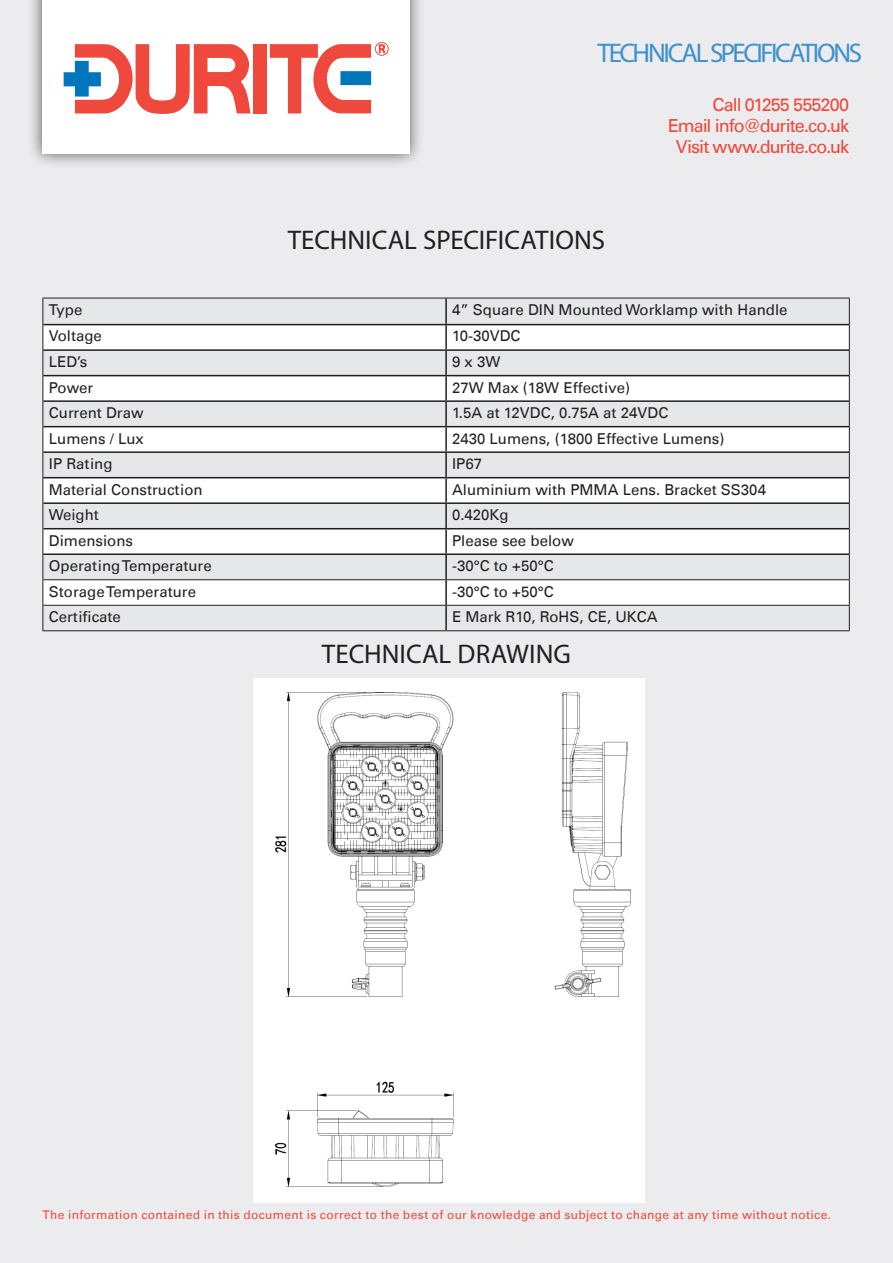
<style>
.page{position:relative;width:893px;height:1263px;background:#ececee}
.page>*{position:absolute;margin:0;border:0;box-sizing:border-box;transform-origin:0 0}
.t1{font:27px "Myriad Pro";color:#231f20}
.t2{font:27px "Myriad Pro";letter-spacing:-.085em;color:#3e91cc}
.t3{font:18px "Univers Com 55 Roman";letter-spacing:-.05em;color:#ef483c}
.t4{font:15px "Univers Com 55 Roman";color:#231f20}
.t5{font:12px "Univers Com 55 Roman";letter-spacing:.03em;color:#ef483c}
</style>
<div class="page">
<div style="left:27px;top:0;width:398px;height:169px;background:#231f20;opacity:.75"></div>
<div style="left:42px;top:0;width:367px;height:154px;background:#fff"></div>
<div style="left:253px;top:44px;width:13px;height:69px;background:#ef483c"></div>
<svg style="left:270px;top:42px;width:118px;height:71px"></svg>
<svg style="left:64px;top:44px;width:187px;height:70px"></svg>
<svg style="left:44px;top:325px;width:805px;height:50px"></svg>
<svg style="left:44px;top:376px;width:805px;height:229px;fill:#fff"></svg>
<hr style="left:445px;top:298px;width:2px;height:26px;background:#231f20">
<hr style="left:43px;top:324px;width:403px;height:1px;background:#231f20">
<hr style="left:446px;top:324px;width:403px;height:1px;background:#231f20">
<hr style="left:445px;top:325px;width:2px;height:24px;background:#231f20">
<hr style="left:43px;top:349px;width:403px;height:2px;background:#231f20">
<hr style="left:446px;top:349px;width:403px;height:2px;background:#231f20">
<hr style="left:445px;top:351px;width:2px;height:24px;background:#231f20">
<hr style="left:43px;top:375px;width:403px;height:1px;background:#231f20">
<hr style="left:446px;top:375px;width:403px;height:1px;background:#231f20">
<hr style="left:445px;top:376px;width:2px;height:24px;background:#231f20">
<hr style="left:43px;top:400px;width:403px;height:2px;background:#231f20">
<hr style="left:446px;top:400px;width:403px;height:2px;background:#231f20">
<hr style="left:445px;top:402px;width:2px;height:24px;background:#231f20">
<hr style="left:43px;top:426px;width:403px;height:1px;background:#231f20">
<hr style="left:446px;top:426px;width:403px;height:1px;background:#231f20">
<hr style="left:445px;top:427px;width:2px;height:24px;background:#231f20">
<hr style="left:43px;top:451px;width:403px;height:2px;background:#231f20">
<hr style="left:446px;top:451px;width:403px;height:2px;background:#231f20">
<hr style="left:445px;top:453px;width:2px;height:24px;background:#231f20">
<hr style="left:43px;top:477px;width:403px;height:1px;background:#231f20">
<hr style="left:446px;top:477px;width:403px;height:1px;background:#231f20">
<hr style="left:445px;top:478px;width:2px;height:24px;background:#231f20">
<hr style="left:43px;top:502px;width:403px;height:2px;background:#231f20">
<hr style="left:446px;top:502px;width:403px;height:2px;background:#231f20">
<hr style="left:445px;top:504px;width:2px;height:24px;background:#231f20">
<hr style="left:43px;top:528px;width:403px;height:1px;background:#231f20">
<hr style="left:446px;top:528px;width:403px;height:1px;background:#231f20">
<hr style="left:445px;top:529px;width:2px;height:24px;background:#231f20">
<hr style="left:43px;top:553px;width:403px;height:2px;background:#231f20">
<hr style="left:446px;top:553px;width:403px;height:2px;background:#231f20">
<hr style="left:445px;top:555px;width:2px;height:24px;background:#231f20">
<hr style="left:445px;top:580px;width:2px;height:25px;background:#231f20">
<hr style="left:445px;top:606px;width:2px;height:24px;background:#231f20">
<hr style="left:43px;top:298px;width:403px;height:1px;background:#231f20">
<hr style="left:446px;top:298px;width:404px;height:1px;background:#231f20">
<hr style="left:43px;top:579px;width:403px;height:1px;background:#231f20">
<hr style="left:446px;top:579px;width:404px;height:1px;background:#231f20">
<hr style="left:43px;top:605px;width:403px;height:1px;background:#231f20">
<svg style="left:43px;top:298px;width:1px;height:332px"></svg>
<hr style="left:446px;top:605px;width:404px;height:1px;background:#231f20">
<svg style="left:849px;top:298px;width:1px;height:332px"></svg>
<hr style="left:43px;top:630px;width:403px;height:1px;background:#231f20">
<hr style="left:446px;top:630px;width:404px;height:1px;background:#231f20">
<img style="left:253px;top:679px;width:391px;height:523px">
<p class="t2" style="left:597px;top:37px;width:266px">TECHNICAL SPECIFICATIONS</p>
<p class="t1" style="left:288px;top:224px;width:319px">TECHNICAL SPECIFICATIONS</p>
<p class="t3" style="left:713px;top:94px;width:138px">Call 01255 555200</p>
<p class="t3" style="left:668px;top:115px;width:183px">Email info@durite.co.uk</p>
<p class="t3" style="left:676px;top:136px;width:175px">Visit www.durite.co.uk</p>
<p class="t4" style="left:49px;top:301px;width:35px">Type</p>
<p class="t4" style="left:452px;top:301px;width:337px">4” Square DIN Mounted Worklamp with Handle</p>
<p class="t4" style="left:49px;top:327px;width:55px">Voltage</p>
<p class="t4" style="left:452px;top:327px;width:70px">10-30VDC</p>
<p class="t4" style="left:49px;top:353px;width:40px">LED’s</p>
<p class="t4" style="left:452px;top:353px;width:50px">9 x 3W</p>
<p class="t4" style="left:49px;top:378px;width:46px">Power</p>
<p class="t4" style="left:452px;top:378px;width:179px">27W Max (18W Effective)</p>
<p class="t4" style="left:49px;top:404px;width:96px">Current Draw</p>
<p class="t4" style="left:452px;top:404px;width:218px">1.5A at 12VDC, 0.75A at 24VDC</p>
<p class="t4" style="left:49px;top:429px;width:97px">Lumens / Lux</p>
<p class="t4" style="left:452px;top:429px;width:274px">2430 Lumens, (1800 Effective Lumens)</p>
<p class="t4" style="left:49px;top:455px;width:65px">IP Rating</p>
<p class="t4" style="left:452px;top:455px;width:32px">IP67</p>
<p class="t4" style="left:49px;top:480px;width:155px">Material Construction</p>
<p class="t4" style="left:452px;top:480px;width:315px">Aluminium with PMMA Lens. Bracket SS304</p>
<p class="t4" style="left:49px;top:506px;width:52px">Weight</p>
<p class="t4" style="left:452px;top:506px;width:58px">0.420Kg</p>
<p class="t4" style="left:49px;top:531px;width:86px">Dimensions</p>
<p class="t4" style="left:452px;top:531px;width:123px">Please see below</p>
<p class="t4" style="left:49px;top:557px;width:164px">Operating Temperature</p>
<p class="t4" style="left:452px;top:557px;width:103px">-30°C to +50°C</p>
<p class="t4" style="left:49px;top:582px;width:149px">Storage Temperature</p>
<p class="t4" style="left:452px;top:582px;width:103px">-30°C to +50°C</p>
<p class="t4" style="left:49px;top:608px;width:74px">Certificate</p>
<p class="t4" style="left:452px;top:608px;width:207px">E Mark R10, RoHS, CE, UKCA</p>
<p class="t1" style="left:322px;top:637px;width:250px">TECHNICAL DRAWING</p>
<p class="t5" style="left:43px;top:1208px;width:790px">The information contained in this document is correct to the best of our knowledge and subject to change at any time without notice.</p>
</div>
